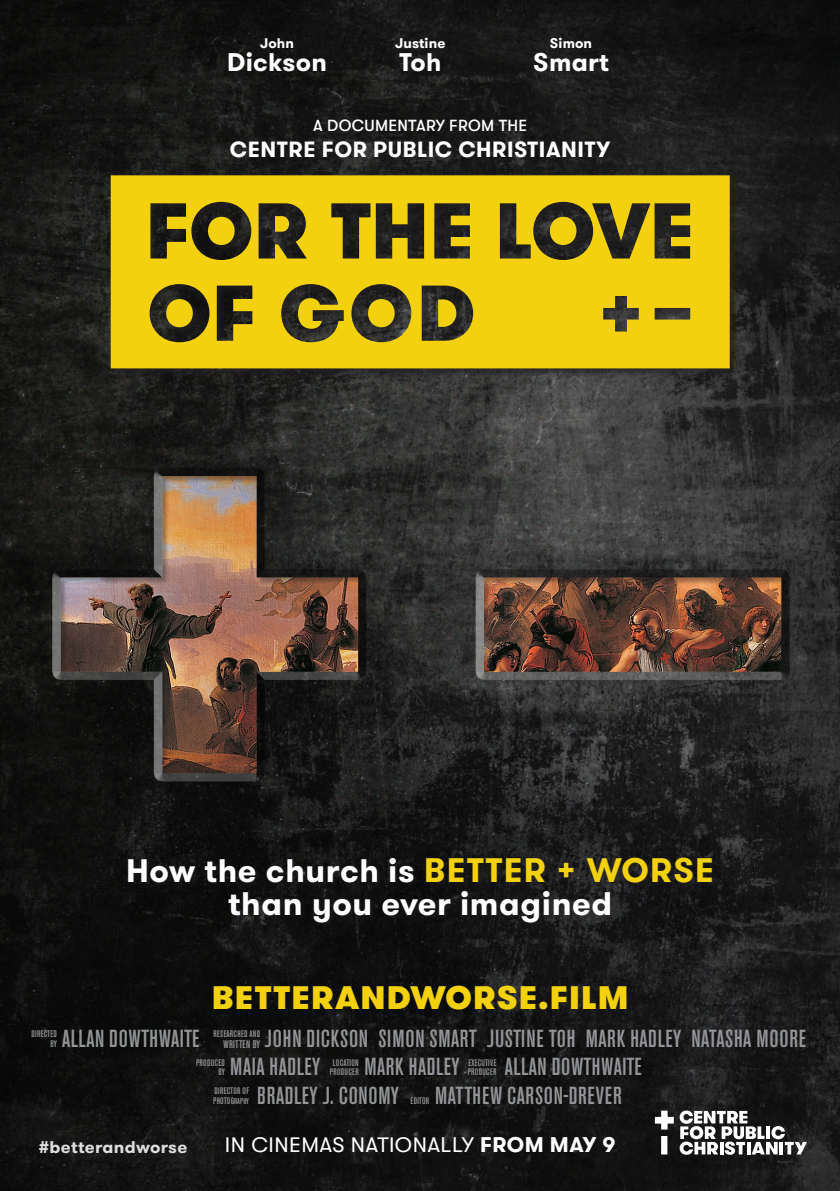
<style>
.page{position:relative;width:840px;height:1191px;background:#fff}
.page>*{position:absolute;margin:0;border:0;box-sizing:border-box;transform-origin:0 0}
.t1{font:700 32.6px/32.6px "GT Walsheim";letter-spacing:.02em;color:#fff;text-align:center}
.t2{font:900 32.6px "GT Walsheim";letter-spacing:.035em;color:#f3d10f}
.t3{font:700 25.4px "GT Walsheim";letter-spacing:.01em;color:#fff}
.t4{font:500 condensed 24.4px "Akzidenz Grotesk BE";letter-spacing:.02em;color:#939598}
.t5{font:700 22px "GT Walsheim";letter-spacing:.025em;color:#fff}
.t6{font:21.2px "GT Walsheim";letter-spacing:.02em;color:#fff}
.t7{font:700 17px "GT Walsheim";letter-spacing:.02em;color:#dcdddf}
.t8{font:500 16px "GT Walsheim";letter-spacing:.02em;color:#fff}
.t9{font:700 14px "GT Walsheim";letter-spacing:.01em;color:#fff}
.t10{font:500 condensed 11px "Akzidenz Grotesk BE";letter-spacing:.02em;color:#939598}
.t11{font:500 condensed 9.4px/9.4px "Akzidenz Grotesk BE";letter-spacing:.03em;color:#939598;text-align:center}
.s1{font-size:34px;color:#f3d10f}
.s2{font-size:8.4px}
.s3{font-weight:700}
</style>
<div class="page">
<div style="left:0;top:0;width:839px;height:1191px;background:#231f20;opacity:.75"></div>
<svg style="left:654px;top:1110px;width:19px;height:19px"></svg>
<svg style="left:660px;top:1136px;width:7px;height:18px"></svg>
<svg style="left:679px;top:1110px;width:127px;height:44px"></svg>
<div style="left:108px;top:173px;width:632px;height:206px;background:#231f20;opacity:.78"></div>
<svg style="left:111px;top:175px;width:618px;height:193px;background:#c1a713"></svg>
<div style="left:128px;top:856px;width:590px;height:71px;background:#231f20;opacity:.4"></div>
<p class="t9" style="left:260px;top:34px;width:35px">John</p>
<p class="t3" style="left:227px;top:46px;width:101px">Dickson</p>
<p class="t9" style="left:395px;top:34px;width:52px">Justine</p>
<p class="t3" style="left:399px;top:46px;width:43px">Toh</p>
<p class="t9" style="left:549px;top:34px;width:44px">Simon</p>
<p class="t3" style="left:533px;top:46px;width:77px">Smart</p>
<p class="t8" style="left:313px;top:116px;width:216px">A DOCUMENTARY FROM THE</p>
<p class="t5" style="left:230px;top:135px;width:382px">CENTRE FOR PUBLIC CHRISTIANITY</p>
<p class="t1" style="left:126px;top:854px;width:589px">How the church is <span class="s1">BETTER + WORSE </span>than you ever imagined</p>
<p class="t2" style="left:212px;top:975px;width:417px">BETTERANDWORSE.FILM</p>
<p class="t4" style="left:62px;top:1025px;width:138px">ALLAN DOWTHWAITE</p>
<p class="t10" style="left:223px;top:1038px;width:38px">WRITTEN BY</p>
<p class="t4" style="left:265px;top:1025px;width:542px">JOHN DICKSON SIMON SMART JUSTINE TOH MARK HADLEY NATASHA MOORE</p>
<p class="t11" style="left:196px;top:1058px;width:30px">PRODUCED</p>
<p class="t11" style="left:218px;top:1067px;width:8px">BY</p>
<p class="t11" style="left:330px;top:1058px;width:30px">LOCATION<br>PRODUCER</p>
<p class="t11" style="left:468px;top:1058px;width:30px">EXECUTIVE</p>
<p class="t11" style="left:213px;top:1029px;width:48px">RESEARCHED AND</p>
<p class="t11" style="left:31px;top:1029px;width:27px">DIRECTED</p>
<p class="t11" style="left:50px;top:1039px;width:8px">BY</p>
<p class="t4" style="left:230px;top:1053px;width:92px">MAIA HADLEY</p>
<p class="t4" style="left:364px;top:1053px;width:97px">MARK HADLEY</p>
<p class="t11" style="left:467px;top:1067px;width:30px">PRODUCER</p>
<p class="t4" style="left:504px;top:1053px;width:138px">ALLAN DOWTHWAITE</p>
<p class="t11" style="left:213px;top:1086px;width:37px;text-align:left">DIRECTOR OF<br>PHOTOG<span class="s2">RAPHY</span></p>
<p class="t4" style="left:257px;top:1082px;width:143px">BRADLEY J. CONOMY</p>
<p class="t11" style="left:410px;top:1096px;width:20px">EDITOR</p>
<p class="t4" style="left:435px;top:1082px;width:188px">MATTHEW CARSON-DREVER</p>
<p class="t6" style="left:225px;top:1133px;width:392px">IN CINEMAS NATIONALLY <span class="s3">FROM MAY 9</span></p>
<p class="t7" style="left:39px;top:1136px;width:150px">#betterandworse</p>
</div>
